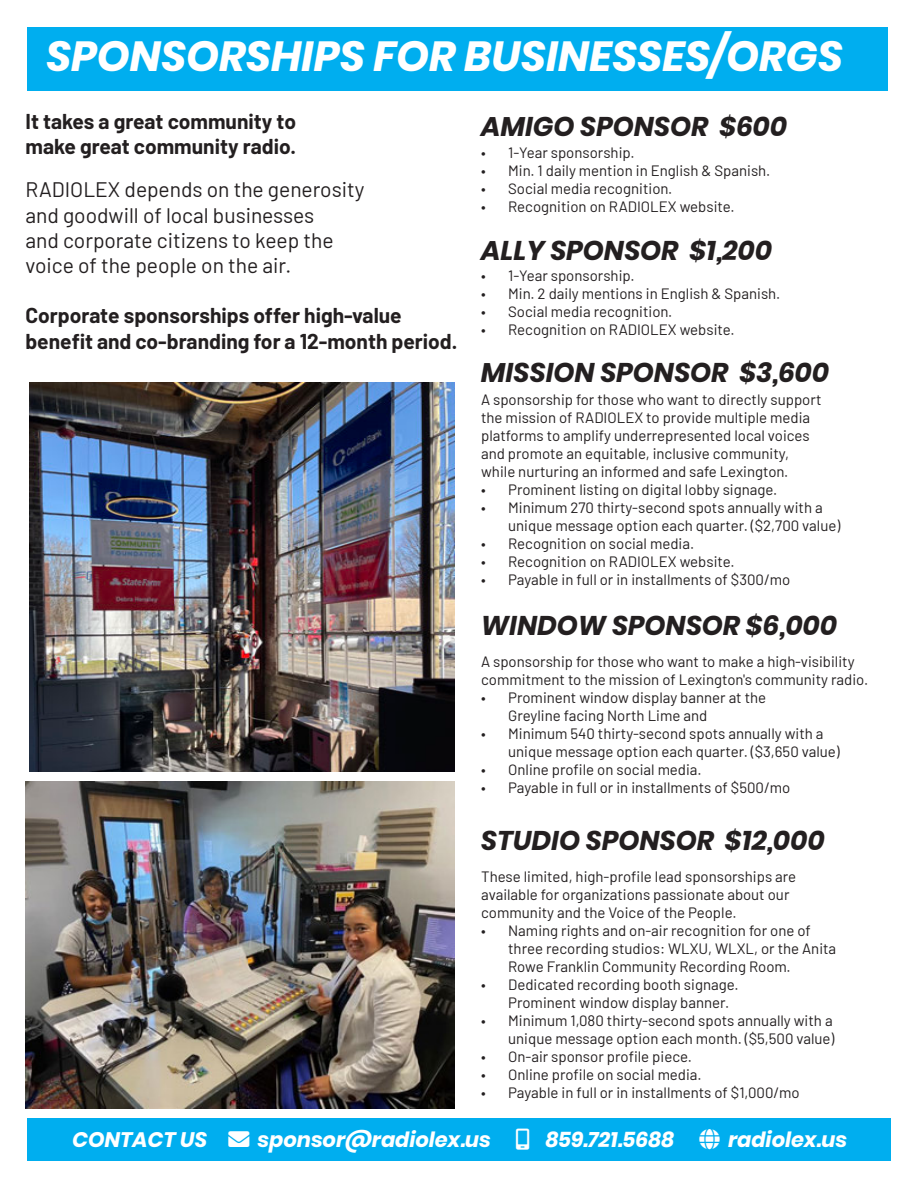
<style>
.page{position:relative;width:918px;height:1188px;background:#fff}
.page>*{position:absolute;margin:0;border:0;box-sizing:border-box;transform-origin:0 0}
.t1{font:italic 700 42px "Poppins";color:#fff}
.t2{font:italic 700 27px "Poppins";color:#231f20}
.t3{font:700 21px/25.2px "Barlow";color:#231f20}
.t4{font:21px/25.2px "Barlow";color:#231f20}
.t5{font:italic 700 21px "Poppins";color:#fff}
.t6{font:15px/18px "Barlow";color:#231f20}
</style>
<div class="page">
<div style="left:27px;top:27px;width:861px;height:64px;background:#00aeef"></div>
<div style="left:27px;top:1118px;width:864px;height:43px;background:#00aeef"></div>
<img style="left:30px;top:382px;width:425px;height:389px">
<img style="left:26px;top:781px;width:429px;height:327px">
<p class="t1" style="left:46px;top:32px;width:799px">SPONSORSHIPS FOR BUSINESSES/ORGS</p>
<p class="t3" style="left:26px;top:107px;width:272px">It takes a great community to make great community radio.</p>
<p class="t4" style="left:26px;top:176px;width:341px">RADIOLEX depends on the generosity and goodwill of local businesses<br>and corporate citizens to keep the voice of the people on the air.</p>
<p class="t3" style="left:26px;top:302px;width:434px">Corporate sponsorships offer high-value benefit and co-branding for a 12-month period.</p>
<p class="t2" style="left:481px;top:111px;width:308px">AMIGO SPONSOR $600</p>
<p class="t6" style="left:481px;top:142px;width:155px">• 1-Year sponsorship.</p>
<p class="t6" style="left:481px;top:160px;width:291px">• Min. 1 daily mention in English &amp; Spanish.</p>
<p class="t6" style="left:481px;top:178px;width:193px">• Social media recognition.</p>
<p class="t6" style="left:481px;top:196px;width:255px">• Recognition on RADIOLEX website.</p>
<p class="t2" style="left:481px;top:235px;width:293px">ALLY SPONSOR $1,200</p>
<p class="t6" style="left:481px;top:266px;width:155px">• 1-Year sponsorship.</p>
<p class="t6" style="left:481px;top:284px;width:301px">• Min. 2 daily mentions in English &amp; Spanish.</p>
<p class="t6" style="left:481px;top:302px;width:193px">• Social media recognition.</p>
<p class="t6" style="left:481px;top:320px;width:255px">• Recognition on RADIOLEX website.</p>
<p class="t2" style="left:481px;top:357px;width:350px">MISSION SPONSOR $3,600</p>
<p class="t6" style="left:481px;top:389px;width:342px">A sponsorship for those who want to directly support the mission of RADIOLEX to provide multiple media platforms to amplify underrepresented local voices and promote an equitable, inclusive community, while nurturing an informed and safe Lexington.</p>
<p class="t6" style="left:481px;top:479px;width:298px">• Prominent listing on digital lobby signage.</p>
<p class="t6" style="left:508px;top:497px;width:334px;text-indent:-27px">• Minimum 270 thirty-second spots annually with a unique message option each quarter. ($2,700 value)</p>
<p class="t6" style="left:481px;top:533px;width:215px">• Recognition on social media.</p>
<p class="t6" style="left:481px;top:551px;width:255px">• Recognition on RADIOLEX website.</p>
<p class="t6" style="left:481px;top:569px;width:311px">• Payable in full or in installments of $300/mo</p>
<p class="t2" style="left:481px;top:610px;width:358px">WINDOW SPONSOR $6,000</p>
<p class="t6" style="left:481px;top:651px;width:389px">A sponsorship for those who want to make a high-visibility commitment to the mission of Lexington's community radio.</p>
<p class="t6" style="left:508px;top:687px;width:260px;text-indent:-27px">• Prominent window display banner at the<br>Greyline facing North Lime and</p>
<p class="t6" style="left:508px;top:723px;width:333px;text-indent:-27px">• Minimum 540 thirty-second spots annually with a unique message option each quarter. ($3,650 value)</p>
<p class="t6" style="left:481px;top:759px;width:222px">• Online profile on social media.</p>
<p class="t6" style="left:481px;top:777px;width:311px">• Payable in full or in installments of $500/mo</p>
<p class="t2" style="left:481px;top:825px;width:345px">STUDIO SPONSOR $12,000</p>
<p class="t6" style="left:481px;top:867px;width:317px">These limited, high-profile lead sponsorships are available for organizations passionate about our community and the Voice of the People.</p>
<p class="t6" style="left:508px;top:921px;width:330px;text-indent:-27px">• Naming rights and on-air recognition for one of three recording studios: WLXU, WLXL, or the Anita<br>Rowe Franklin Community Recording Room.</p>
<p class="t6" style="left:508px;top:975px;width:232px;text-indent:-27px">• Dedicated recording booth signage.<br>Prominent window display banner.</p>
<p class="t6" style="left:481px;top:1011px;width:355px;text-align:right">• Minimum 1,080 thirty-second spots annually with a unique message option each month. ($5,500 value)</p>
<p class="t6" style="left:481px;top:1047px;width:212px">• On-air sponsor profile piece.</p>
<p class="t6" style="left:481px;top:1065px;width:222px">• Online profile on social media.</p>
<p class="t6" style="left:481px;top:1083px;width:320px">• Payable in full or in installments of $1,000/mo</p>
<p class="t5" style="left:73px;top:1127px;width:420px">CONTACT US ■❖●□ sponsor@radiolex.us</p>
<p class="t5" style="left:546px;top:1127px;width:130px">859.721.5688</p>
<p class="t5" style="left:728px;top:1127px;width:120px">radiolex.us</p>
</div>
